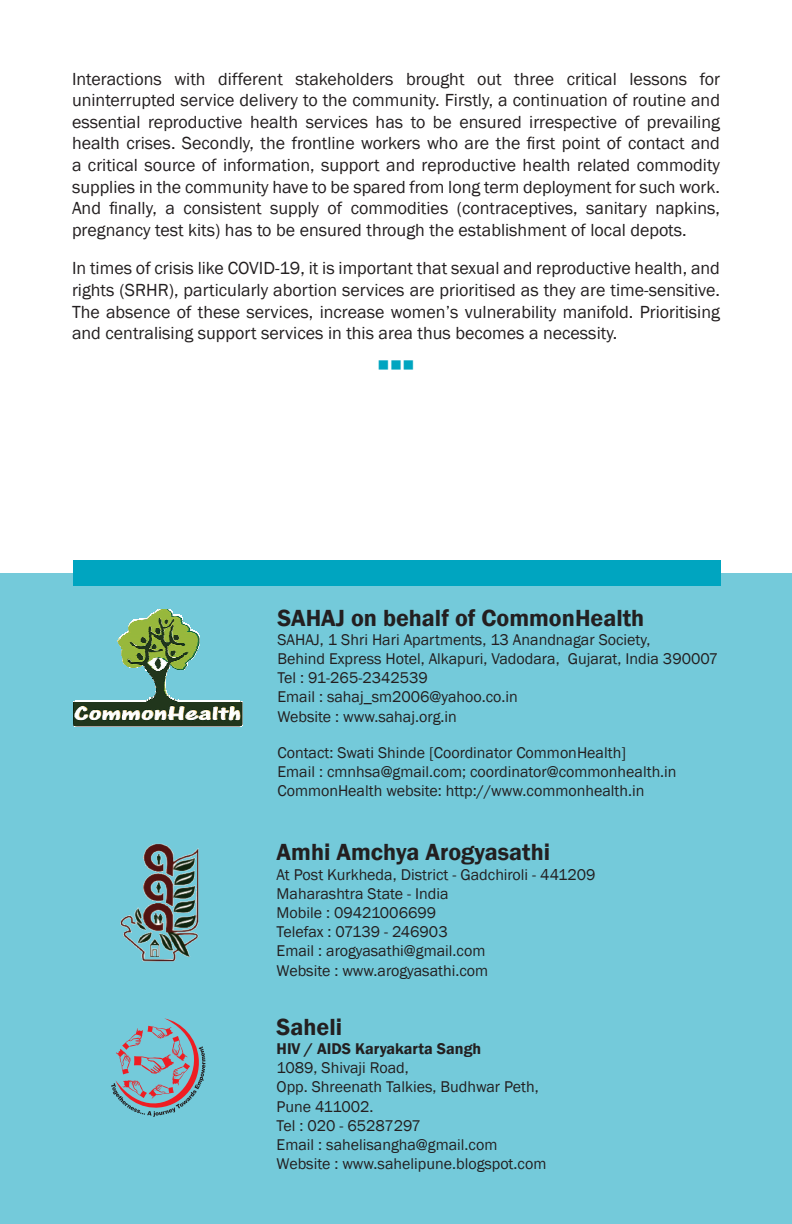
<style>
.page{position:relative;width:792px;height:1224px;background:#fff}
.page>*{position:absolute;margin:0;border:0;box-sizing:border-box;transform-origin:0 0}
.t1{font:600 24px "Franklin Gothic";color:#231f20}
.t2{font:18px/21.6px "Franklin Gothic";color:#231f20;text-align:justify}
.t3{font:16px "Franklin Gothic";color:#231f20}
.t4{font:600 16px "Franklin Gothic";color:#231f20}
.t5{font:10px "Zapf Dingbats IT Cby BT";color:#00a5c0}
</style>
<div class="page">
<div style="left:0;top:573px;width:792px;height:651px;background:#74cada"></div>
<div style="left:73px;top:561px;width:648px;height:25px;background:#00a5c0"></div>
<img style="left:73px;top:701px;width:170px;height:26px">
<img style="left:76px;top:701px;width:164px;height:1px">
<svg style="left:126px;top:665px;width:61px;height:36px"></svg>
<img style="left:118px;top:638px;width:82px;height:27px">
<img style="left:120px;top:637px;width:79px;height:1px">
<img style="left:122px;top:634px;width:77px;height:3px">
<img style="left:124px;top:633px;width:74px;height:2px">
<img style="left:126px;top:632px;width:71px;height:2px">
<img style="left:128px;top:631px;width:68px;height:1px">
<img style="left:129px;top:630px;width:63px;height:1px">
<img style="left:129px;top:625px;width:61px;height:5px">
<img style="left:129px;top:624px;width:59px;height:2px">
<img style="left:130px;top:623px;width:56px;height:1px">
<img style="left:130px;top:622px;width:53px;height:1px">
<img style="left:132px;top:620px;width:51px;height:2px">
<img style="left:139px;top:619px;width:44px;height:1px">
<img style="left:147px;top:617px;width:35px;height:2px">
<img style="left:149px;top:615px;width:32px;height:2px">
<svg style="left:150px;top:609px;width:29px;height:7px"></svg>
<img style="left:120px;top:844px;width:79px;height:118px">
<svg style="left:111px;top:1018px;width:95px;height:99px"></svg>
<p class="t2" style="left:72px;top:68px;width:650px">Interactions with different stakeholders brought out three critical lessons for uninterrupted service delivery to the community. Firstly, a continuation of routine and essential reproductive health services has to be ensured irrespective of prevailing health crises. Secondly, the frontline workers who are the first point of contact and a critical source of information, support and reproductive health related commodity supplies in the community have to be spared from long term deployment for such work.<br>And finally, a consistent supply of commodities (contraceptives, sanitary napkins, pregnancy test kits) has to be ensured through the establishment of local depots.</p>
<p class="t2" style="left:72px;top:258px;width:650px">In times of crisis like COVID-19, it is important that sexual and reproductive health, and rights (SRHR), particularly abortion services are prioritised as they are time-sensitive.<br>The absence of these services, increase women’s vulnerability manifold. Prioritising and centralising support services in this area thus becomes a necessity.</p>
<p class="t5" style="left:378px;top:360px;width:36px">■ ■ ■</p>
<p class="t1" style="left:277px;top:603px;width:368px">SAHAJ on behalf of CommonHealth</p>
<p class="t3" style="left:277px;top:630px;width:374px">SAHAJ, 1 Shri Hari Apartments, 13 Anandnagar Society,</p>
<p class="t3" style="left:277px;top:649px;width:442px">Behind Express Hotel, Alkapuri, Vadodara, Gujarat, India 390007</p>
<p class="t3" style="left:277px;top:668px;width:152px">Tel : 91-265-2342539</p>
<p class="t3" style="left:277px;top:687px;width:242px">Email : sahaj_sm2006@yahoo.co.in</p>
<p class="t3" style="left:277px;top:706px;width:181px">Website : www.sahaj.org.in</p>
<p class="t3" style="left:277px;top:743px;width:350px">Contact: Swati Shinde [Coordinator CommonHealth]</p>
<p class="t3" style="left:277px;top:762px;width:401px">Email : cmnhsa@gmail.com; coordinator@commonhealth.in</p>
<p class="t3" style="left:277px;top:781px;width:369px">CommonHealth website: http://www.commonhealth.in</p>
<p class="t1" style="left:277px;top:838px;width:275px">Amhi Amchya Arogyasathi</p>
<p class="t3" style="left:277px;top:864px;width:320px">At Post Kurkheda, District - Gadchiroli - 441209</p>
<p class="t3" style="left:277px;top:884px;width:173px">Maharashtra State - India</p>
<p class="t3" style="left:277px;top:903px;width:161px">Mobile : 09421006699</p>
<p class="t3" style="left:277px;top:922px;width:173px">Telefax : 07139 - 246903</p>
<p class="t3" style="left:277px;top:941px;width:210px">Email : arogyasathi@gmail.com</p>
<p class="t3" style="left:277px;top:960px;width:213px">Website : www.arogyasathi.com</p>
<p class="t1" style="left:277px;top:1012px;width:67px">Saheli</p>
<p class="t4" style="left:277px;top:1039px;width:206px">HIV / AIDS Karyakarta Sangh</p>
<p class="t3" style="left:277px;top:1058px;width:134px">1089, Shivaji Road,</p>
<p class="t3" style="left:277px;top:1077px;width:264px">Opp. Shreenath Talkies, Budhwar Peth,</p>
<p class="t3" style="left:277px;top:1096px;width:99px">Pune 411002.</p>
<p class="t3" style="left:277px;top:1116px;width:146px">Tel : 020 - 65287297</p>
<p class="t3" style="left:277px;top:1135px;width:222px">Email : sahelisangha@gmail.com</p>
<p class="t3" style="left:277px;top:1154px;width:271px">Website : www.sahelipune.blogspot.com</p>
</div>
